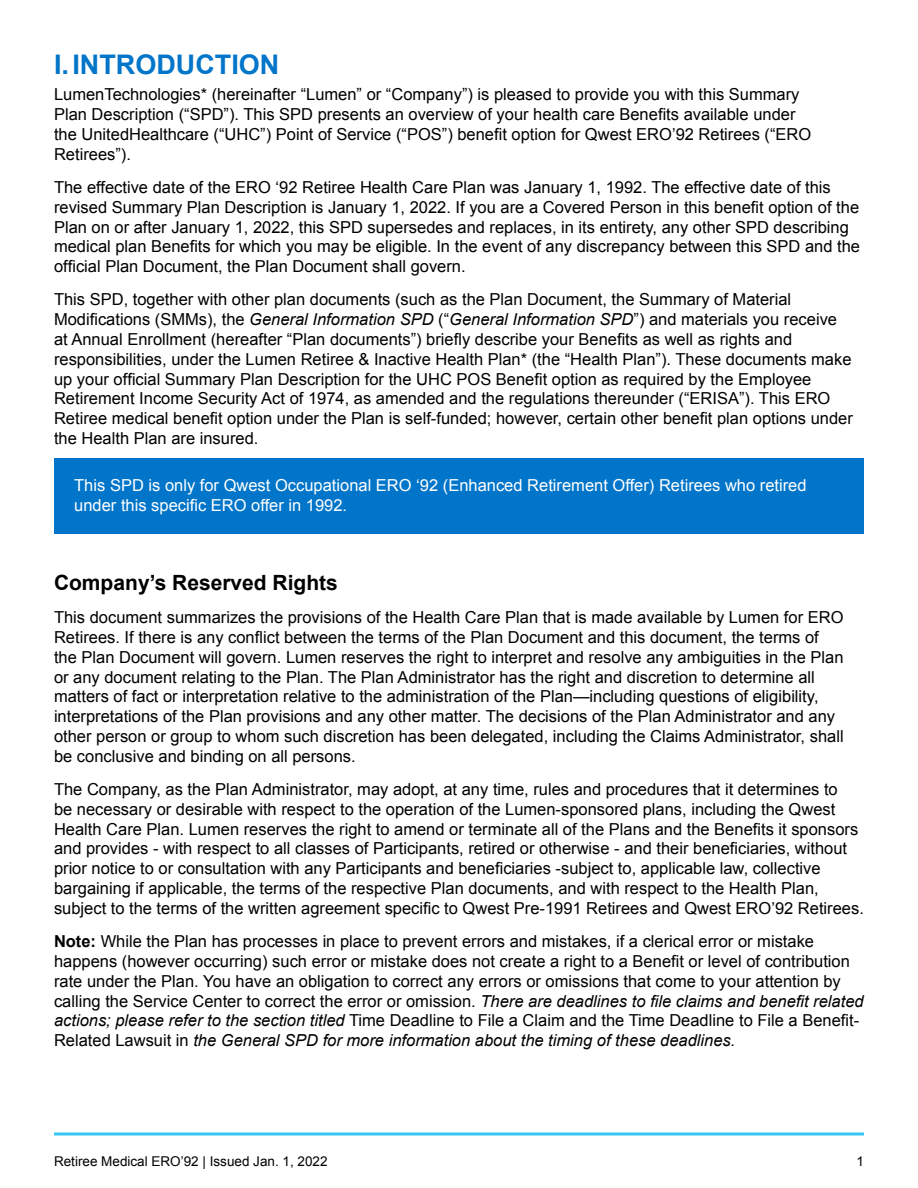
<style>
.page{position:relative;width:918px;height:1188px;background:#fff}
.page>*{position:absolute;margin:0;border:0;box-sizing:border-box;transform-origin:0 0}
.t1{font:700 27px "Arial";color:#0075c9}
.t2{font:700 21px "Arial";color:#000}
.t3{font:16.5px/19.8px "Arial";color:#000}
.t4{font:16.5px/19.8px "Arial";color:#fff}
.t5{font:13.5px "Arial";color:#000}
.s1{font-style:italic}
.s2{font-weight:700}
</style>
<div class="page">
<svg style="left:54px;top:1132px;width:810px;height:4px;background:#69d4f6"></svg>
<div style="left:54px;top:459px;width:810px;height:75px;background:#0075c9"></div>
<h1 class="t1" style="left:54px;top:46px;width:227px">I.INTRODUCTION</h1>
<p class="t3" style="left:54px;top:85px;width:759px">LumenTechnologies* (hereinafter “Lumen” or “Company”) is pleased to provide you with this Summary Plan Description (“SPD”). This SPD presents an overview of your health care Benefits available under the UnitedHealthcare (“UHC”) Point of Service (“POS”) benefit option for Qwest ERO’92 Retirees (“ERO Retirees”).</p>
<p class="t3" style="left:54px;top:177px;width:808px">The effective date of the ERO ‘92 Retiree Health Care Plan was January 1, 1992. The effective date of this revised Summary Plan Description is January 1, 2022. If you are a Covered Person in this benefit option of the Plan on or after January 1, 2022, this SPD supersedes and replaces, in its entirety, any other SPD describing medical plan Benefits for which you may be eligible. In the event of any discrepancy between this SPD and the official Plan Document, the Plan Document shall govern.</p>
<p class="t3" style="left:54px;top:290px;width:800px">This SPD, together with other plan documents (such as the Plan Document, the Summary of Material Modifications (SMMs), the <span class="s1">General Information SPD</span> (“<span class="s1">General Information SPD</span>”) and materials you receive at Annual Enrollment (hereafter “Plan documents”) briefly describe your Benefits as well as rights and responsibilities, under the Lumen Retiree &amp; Inactive Health Plan* (the “Health Plan”). These documents make up your official Summary Plan Description for the UHC POS Benefit option as required by the Employee Retirement Income Security Act of 1974, as amended and the regulations thereunder (“ERISA”). This ERO Retiree medical benefit option under the Plan is self-funded; however, certain other benefit plan options under the Health Plan are insured.</p>
<p class="t4" style="left:74px;top:475px;width:734px">This SPD is only for Qwest Occupational ERO ‘92 (Enhanced Retirement Offer) Retirees who retired under this specific ERO offer in 1992.</p>
<p class="t2" style="left:54px;top:569px;width:285px">Company’s Reserved Rights</p>
<p class="t3" style="left:54px;top:608px;width:791px">This document summarizes the provisions of the Health Care Plan that is made available by Lumen for ERO Retirees. If there is any conflict between the terms of the Plan Document and this document, the terms of the Plan Document will govern. Lumen reserves the right to interpret and resolve any ambiguities in the Plan or any document relating to the Plan. The Plan Administrator has the right and discretion to determine all matters of fact or interpretation relative to the administration of the Plan—including questions of eligibility, interpretations of the Plan provisions and any other matter. The decisions of the Plan Administrator and any other person or group to whom such discretion has been delegated, including the Claims Administrator, shall be conclusive and binding on all persons.</p>
<p class="t3" style="left:54px;top:779px;width:811px">The Company, as the Plan Administrator, may adopt, at any time, rules and procedures that it determines to<br>be necessary or desirable with respect to the operation of the Lumen-sponsored plans, including the Qwest Health Care Plan. Lumen reserves the right to amend or terminate all of the Plans and the Benefits it sponsors and provides - with respect to all classes of Participants, retired or otherwise - and their beneficiaries, without prior notice to or consultation with any Participants and beneficiaries -subject to, applicable law, collective bargaining if applicable, the terms of the respective Plan documents, and with respect to the Health Plan, subject to the terms of the written agreement specific to Qwest Pre-1991 Retirees and Qwest ERO’92 Retirees.</p>
<p class="t3" style="left:54px;top:932px;width:811px"><span class="s2">Note:</span> While the Plan has processes in place to prevent errors and mistakes, if a clerical error or mistake happens (however occurring) such error or mistake does not create a right to a Benefit or level of contribution rate under the Plan. You have an obligation to correct any errors or omissions that come to your attention by calling the Service Center to correct the error or omission. <span class="s1">There are deadlines to file claims and benefit related actions; please refer to the section titled</span> Time Deadline to File a Claim and the Time Deadline to File a Benefit-Related Lawsuit in <span class="s1">the General SPD for more information about the timing of these deadlines.</span></p>
<p class="t5" style="left:54px;top:1152px;width:275px">Retiree Medical ERO’92 | Issued Jan. 1, 2022</p>
<p class="t5" style="left:856px;top:1152px;width:9px">1</p>
</div>
